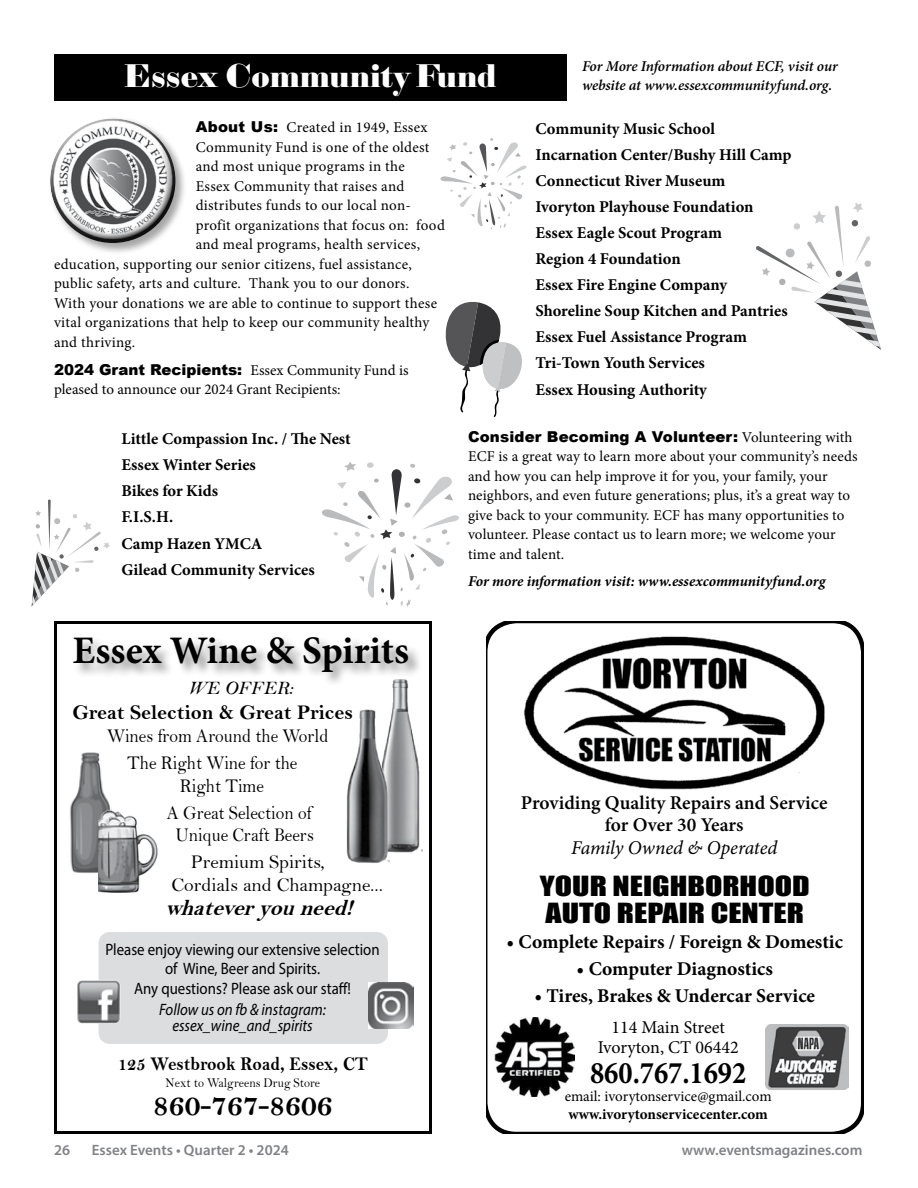
<style>
.page{position:relative;width:918px;height:1188px;background:#fff}
.page>*{position:absolute;margin:0;border:0;box-sizing:border-box;transform-origin:0 0}
.t1{font:700 39px "Minion Pro";color:#000}
.t2{font:33px "Sybarite Large";color:#fff}
.t3{font:33px "Bell MT Bold";color:#000;scale:.9 1}
.t4{font:700 31.5px "Minion Pro";color:#000;scale:.9 1}
.t5{font:25.5px/27px "Impact";color:#000;scale:1.25 1}
.t6{font:italic 22.5px "Bell MT Bold";color:#000}
.t7{font:21px "Bell MT Bold";color:#000}
.t8{font:19.5px/27px "Bell";color:#000;scale:.9 1}
.t9{font:700 19.5px "Minion Pro";color:#000}
.t10{font:600 19.5px/22.5px "Minion Pro";color:#000;text-align:center}
.t11{font:19.5px "Bell MT Bold";color:#000;scale:.9 1}
.t12{font:19.5px "Bell";color:#000}
.t13{font:italic 19.5px "Minion Pro";letter-spacing:-.005em;color:#000}
.t14{font:19.5px "Bell MT Italic";color:#000}
.t15{font:18px/19.5px "Minion Pro";color:#000;text-align:center}
.t16{font:700 16.5px/26.1px "Minion Pro";color:#000}
.t17{font:16.5px/19.5px "Myriad Pro";color:#000;text-align:center;scale:.9 1}
.t18{font:italic 16.5px/16.5px "Myriad Pro";color:#000;text-align:center;scale:.9 1}
.t19{font:15px/19.5px "Minion Pro";letter-spacing:.01em;color:#000}
.t20{font:900 15px "Arial";letter-spacing:.01em;color:#000}
.t21{font:italic 600 15px/19.5px "Minion Pro";letter-spacing:-.005em;color:#000}
.t22{font:600 15px "Myriad Pro";color:#808285}
.t23{font:italic 700 15px "Minion Pro";letter-spacing:-.005em;color:#000}
.t24{font:700 15px "Minion Pro";color:#000}
.t25{font:13.5px "Bell";color:#000;scale:.9 1}
.s1{font-family:"Arial";font-weight:900}
.s2{font-family:"Minion Pro";font-weight:400}
</style>
<div class="page">
<div style="left:54px;top:621px;width:378px;height:513px;border:3px solid #000"></div>
<div style="left:99px;top:932px;width:289px;height:112px;background:#dcddde;border-radius:11px"></div>
<img style="left:70px;top:752px;width:40px;height:121px">
<img style="left:98px;top:807px;width:60px;height:85px">
<div style="left:73px;top:636px;width:350px;height:51px;background:#000;opacity:.44"></div>
<img style="left:380px;top:676px;width:43px;height:177px">
<img style="left:346px;top:706px;width:43px;height:157px">
<img style="left:77px;top:979px;width:43px;height:45px">
<img style="left:368px;top:983px;width:45px;height:45px">
<svg style="left:486px;top:621px;width:378px;height:513px"></svg>
<img style="left:513px;top:634px;width:323px;height:162px">
<img style="left:492px;top:1017px;width:82px;height:79px">
<img style="left:765px;top:1024px;width:83px;height:66px">
<div style="left:54px;top:54px;width:513px;height:46px;background:#000"></div>
<div style="left:48px;top:116px;width:140px;height:139px;background:#000;opacity:.35"></div>
<div style="left:48px;top:116px;width:127px;height:100px;background:#fff;opacity:.75"></div>
<div style="left:50px;top:138px;width:126px;height:106px;background:#000;opacity:.75"></div>
<svg style="left:756px;top:203px;width:125px;height:147px"></svg>
<svg style="left:322px;top:462px;width:137px;height:145px"></svg>
<svg style="left:440px;top:138px;width:87px;height:92px"></svg>
<svg style="left:32px;top:499px;width:78px;height:107px"></svg>
<svg style="left:445px;top:302px;width:77px;height:115px"></svg>
<h2 class="t2" style="left:124px;top:55px;width:374px">Essex Community Fund</h2>
<p class="t21" style="left:582px;top:56px;width:257px">For More Information about ECF, visit our website at www.essexcommunityfund.org.</p>
<p class="t19" style="left:196px;top:118px;width:233px"><span class="s1">About Us:</span> Created in 1949, Essex</p>
<p class="t19" style="left:196px;top:137px;width:235px">Community Fund is one of the oldest</p>
<p class="t19" style="left:196px;top:157px;width:211px">and most unique programs in the</p>
<p class="t19" style="left:196px;top:176px;width:210px">Essex Community that raises and</p>
<p class="t19" style="left:196px;top:196px;width:217px">distributes funds to our local non-</p>
<p class="t19" style="left:196px;top:215px;width:251px">profit organizations that focus on: food</p>
<p class="t19" style="left:196px;top:235px;width:226px">and meal programs, health services,</p>
<p class="t19" style="left:54px;top:254px;width:359px">education, supporting our senior citizens, fuel assistance,</p>
<p class="t19" style="left:54px;top:274px;width:357px">public safety, arts and culture. Thank you to our donors.</p>
<p class="t19" style="left:54px;top:293px;width:385px">With your donations we are able to continue to support these</p>
<p class="t19" style="left:54px;top:313px;width:377px">vital organizations that help to keep our community healthy</p>
<p class="t19" style="left:54px;top:332px;width:83px">and thriving.</p>
<p class="t20" style="left:54px;top:358px;width:356px">2024 Grant Recipients: <span class="s2">Essex Community Fund is</span></p>
<p class="t19" style="left:54px;top:380px;width:288px">pleased to announce our 2024 Grant Recipients:</p>
<p class="t16" style="left:122px;top:426px;width:231px">Little Compassion Inc. / The Nest<br>Essex Winter Series<br>Bikes for Kids<br>F.I.S.H.<br>Camp Hazen YMCA<br>Gilead Community Services</p>
<h1 class="t1" style="left:72px;top:623px;width:338px">Essex Wine &amp; Spirits</h1>
<h3 class="t14" style="left:188px;top:676px;width:106px">WE OFFER:</h3>
<h3 class="t7" style="left:72px;top:700px;width:282px">Great Selection &amp; Great Prices</h3>
<h3 class="t8" style="left:107px;top:722px;width:247px;text-align:center">Wines from Around the World<br>The Right Wine for the</h3>
<h3 class="t8" style="left:167px;top:772px;width:163px;text-indent:13px">Right Time<br>A Great Selection of</h3>
<h3 class="t8" style="left:191px;top:821px;width:151px;text-indent:-15px">Unique Craft Beers<br>Premium Spirits,</h3>
<h3 class="t12" style="left:172px;top:873px;width:213px">Cordials and Champagne...</h3>
<h3 class="t6" style="left:165px;top:894px;width:196px">whateveryouneed!</h3>
<p class="t17" style="left:105px;top:939px;width:306px">Please enjoy viewing our extensive selection of Wine, Beer and Spirits.<br>Any questions? Please ask our staff!</p>
<p class="t18" style="left:159px;top:1001px;width:187px">Follow us on fb &amp; instagram: essex_wine_and_spirits</p>
<h3 class="t11" style="left:118px;top:1052px;width:279px">125 Westbrook Road, Essex, CT</h3>
<p class="t25" style="left:166px;top:1074px;width:173px">Next to Walgreens Drug Store</p>
<h2 class="t3" style="left:153px;top:1085px;width:201px">860-767-8606</h2>
<p class="t16" style="left:536px;top:115px;width:258px">Community Music School<br>Incarnation Center/Bushy Hill Camp<br>Connecticut River Museum<br>Ivoryton Playhouse Foundation<br>Essex Eagle Scout Program<br>Region 4 Foundation<br>Essex Fire Engine Company<br>Shoreline Soup Kitchen and Pantries<br>Essex Fuel Assistance Program<br>Tri-Town Youth Services<br>Essex Housing Authority</p>
<p class="t20" style="left:468px;top:425px;width:386px">Consider Becoming A Volunteer: <span class="s2">Volunteering with</span></p>
<p class="t19" style="left:468px;top:447px;width:391px">ECF is a great way to learn more about your community’s needs and how you can help improve it for you, your family, your neighbors, and even future generations; plus, it’s a great way to give back to your community. ECF has many opportunities to volunteer. Please contact us to learn more; we welcome your time and talent.</p>
<p class="t23" style="left:468px;top:571px;width:359px">For more information visit: www.essexcommunityfund.org</p>
<h3 class="t10" style="left:521px;top:791px;width:308px">Providing Quality Repairs and Service for Over 30 Years</h3>
<h3 class="t13" style="left:571px;top:834px;width:208px">Family Owned &amp; Operated</h3>
<h3 class="t5" style="left:540px;top:872px;width:217px">YOUR NEIGHBORHOOD<br>AUTO REPAIR CENTER</h3>
<h3 class="t9" style="left:507px;top:928px;width:338px">• Complete Repairs / Foreign &amp; Domestic</h3>
<h3 class="t9" style="left:577px;top:955px;width:198px">• Computer Diagnostics</h3>
<h3 class="t9" style="left:534px;top:982px;width:282px">• Tires, Brakes &amp; Undercar Service</h3>
<p class="t15" style="left:598px;top:1018px;width:142px">114 Main Street<br>Ivoryton, CT 06442</p>
<h3 class="t4" style="left:590px;top:1051px;width:175px">860.767.1692</h3>
<p class="t19" style="left:565px;top:1086px;width:209px">email: ivorytonservice@gmail.com</p>
<p class="t24" style="left:568px;top:1104px;width:201px">www.ivorytonservicecenter.com</p>
<p class="t22" style="left:54px;top:1140px;width:18px">26</p>
<p class="t22" style="left:92px;top:1140px;width:199px">Essex Events • Quarter 2 • 2024</p>
<p class="t22" style="left:682px;top:1140px;width:182px">www.eventsmagazines.com</p>
</div>
